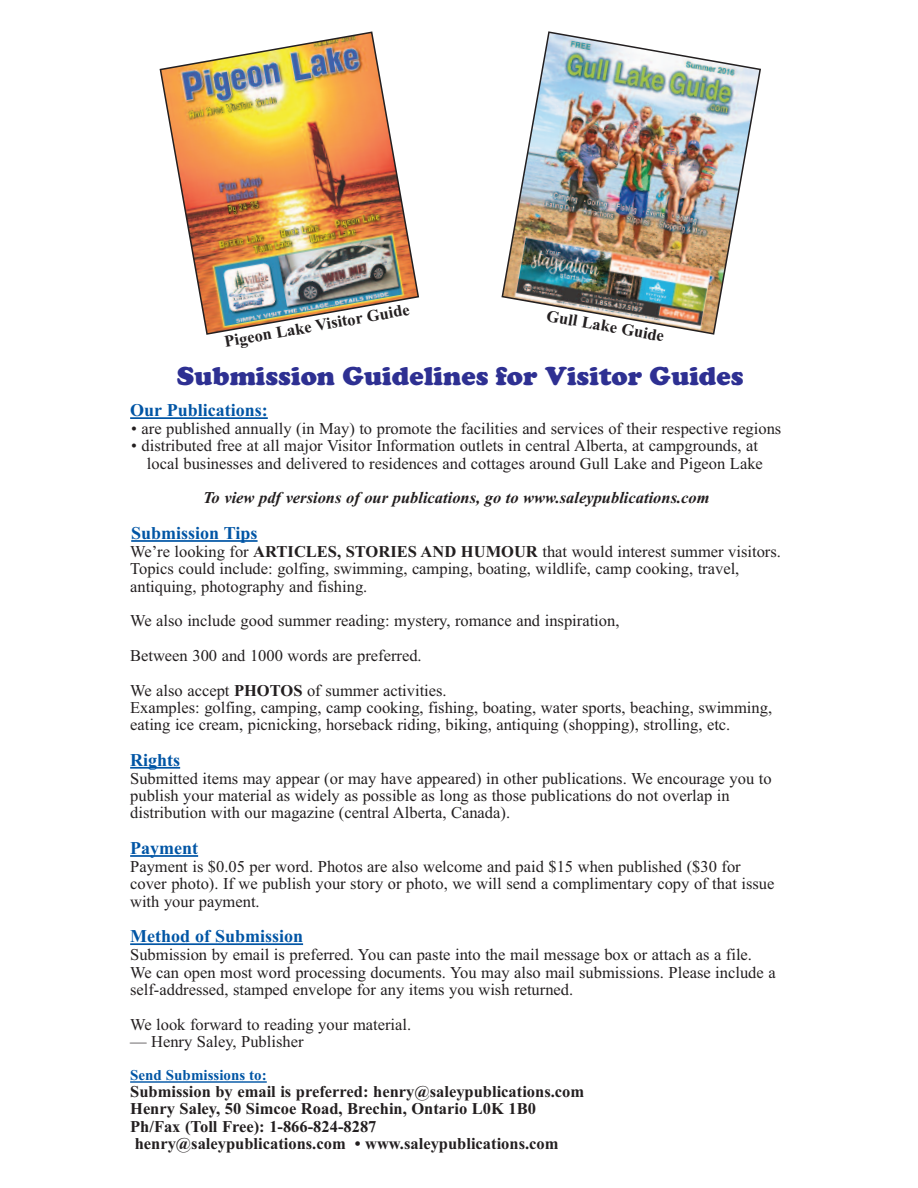
<style>
.page{position:relative;width:918px;height:1188px;background:#fff}
.page>*{position:absolute;margin:0;border:0;box-sizing:border-box;transform-origin:0 0}
.t1{font:900 27px "Cooper";color:#2e3092}
.t2{font:700 18px "Times";color:#0155a5}
.t3{font:16.5px/17.4px "Times";color:#231f20}
.t4{font:700 16.5px/17.2px "Times";color:#231f20}
.t5{font:italic 700 16.5px "Times";color:#231f20}
.t6{font:700 15px "Times";color:#0155a5}
.s1{font-weight:700}
</style>
<div class="page">
<hr style="left:130px;top:417px;width:138px;height:2px;background:#0155a5">
<hr style="left:131px;top:540px;width:127px;height:2px;background:#0155a5">
<hr style="left:130px;top:767px;width:50px;height:2px;background:#0155a5">
<hr style="left:130px;top:855px;width:68px;height:2px;background:#0155a5">
<hr style="left:130px;top:943px;width:173px;height:2px;background:#0155a5">
<hr style="left:130px;top:1081px;width:137px;height:2px;background:#0155a5">
<img style="left:159px;top:31px;width:260px;height:304px">
<img style="left:216px;top:301px;width:203px;height:34px">
<img style="left:501px;top:31px;width:260px;height:304px">
<img style="left:501px;top:301px;width:207px;height:34px">
<p class="t4" style="left:223px;top:333px;width:189px;rotate:-10deg">Pigeon Lake Visitor Guide</p>
<p class="t4" style="left:548px;top:307px;width:121px;rotate:10deg">Gull Lake Guide</p>
<h1 class="t1" style="left:177px;top:359px;width:568px">Submission Guidelines for Visitor Guides</h1>
<p class="t2" style="left:130px;top:399px;width:139px">Our Publications:</p>
<p class="t3" style="left:131px;top:420px;width:652px">• are published annually (in May) to promote the facilities and services of their respective regions</p>
<p class="t3" style="left:131px;top:437px;width:633px;text-align:right">• distributed free at all major Visitor Information outlets in central Alberta, at campgrounds, at local businesses and delivered to residences and cottages around Gull Lake and Pigeon Lake</p>
<p class="t5" style="left:203px;top:488px;width:508px">To view pdf versions of our publications, go to www.saleypublications.com</p>
<p class="t2" style="left:131px;top:522px;width:128px">Submission Tips</p>
<p class="t3" style="left:130px;top:543px;width:652px">We’re looking for <span class="s1">ARTICLES, STORIES AND HUMOUR</span> that would interest summer visitors.<br>Topics could include: golfing, swimming, camping, boating, wildlife, camp cooking, travel, antiquing, photography and fishing.</p>
<p class="t3" style="left:130px;top:603px;width:491px;line-height:34.7px">We also include good summer reading: mystery, romance and inspiration,<br>Between 300 and 1000 words are preferred.<br>We also accept <span class="s1">PHOTOS</span> of summer activities.</p>
<p class="t3" style="left:130px;top:699px;width:644px">Examples: golfing, camping, camp cooking, fishing, boating, water sports, beaching, swimming, eating ice cream, picnicking, horseback riding, biking, antiquing (shopping), strolling, etc.</p>
<p class="t2" style="left:130px;top:749px;width:52px">Rights</p>
<p class="t3" style="left:130px;top:769px;width:643px">Submitted items may appear (or may have appeared) in other publications. We encourage you to publish your material as widely as possible as long as those publications do not overlap in distribution with our magazine (central Alberta, Canada).</p>
<p class="t2" style="left:130px;top:837px;width:69px">Payment</p>
<p class="t3" style="left:130px;top:858px;width:646px">Payment is $0.05 per word. Photos are also welcome and paid $15 when published ($30 for cover photo). If we publish your story or photo, we will send a complimentary copy of that issue with your payment.</p>
<p class="t2" style="left:130px;top:925px;width:174px">Method of Submission</p>
<p class="t3" style="left:130px;top:946px;width:647px">Submission by email is preferred. You can paste into the mail message box or attach as a file.<br>We can open most word processing documents. You may also mail submissions. Please include a self-addressed, stamped envelope for any items you wish returned.</p>
<p class="t3" style="left:130px;top:1015px;width:283px">We look forward to reading your material.</p>
<p class="t3" style="left:130px;top:1032px;width:175px">— Henry Saley, Publisher</p>
<p class="t6" style="left:130px;top:1066px;width:138px">Send Submissions to:</p>
<p class="t4" style="left:130px;top:1083px;width:456px">Submission by email is preferred: henry@saleypublications.com Henry Saley, 50 Simcoe Road, Brechin, Ontario L0K 1B0<br>Ph/Fax (Toll Free): 1-866-824-8287 henry@saleypublications.com • www.saleypublications.com</p>
</div>
